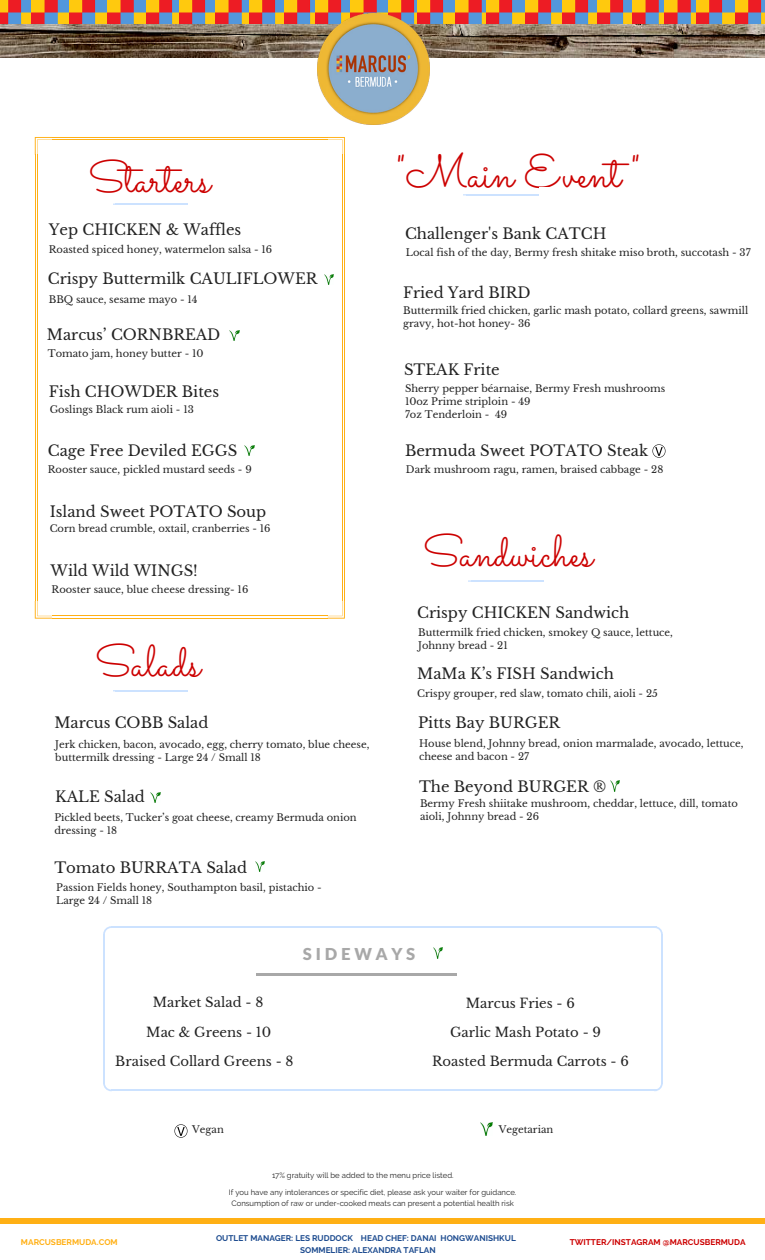
<style>
.page{position:relative;width:765px;height:1260px;background:#fff}
.page>*{position:absolute;margin:0;border:0;box-sizing:border-box;transform-origin:0 0}
.t1{font:46.38px "Sacramento";color:#c00}
.t2{font:44.62px "Sacramento";color:#c00}
.t3{font:900 16.5px "Lato Latin";letter-spacing:.23em;color:#a8a8a8}
.t4{font:14.88px "Libre Baskerville";color:#222}
.t5{font:13.25px "Libre Baskerville";color:#222}
.t6{font:9.88px/13.1px "Libre Baskerville";color:#222}
.t7{font:700 8.25px/11.2px "Raleway";color:#1f4d90;text-align:center}
.t8{font:700 8.25px "Raleway";color:#c00}
.t9{font:700 8.25px "Raleway";color:#ffb015}
.t10{font:7.75px/10.2px "Raleway";color:#222;text-align:center}
</style>
<div class="page">
<svg style="left:35px;top:601px;width:17px;height:18px"></svg>
<svg style="left:328px;top:137px;width:17px;height:18px"></svg>
<svg style="left:35px;top:137px;width:17px;height:18px"></svg>
<svg style="left:328px;top:601px;width:17px;height:18px"></svg>
<hr style="left:52px;top:137px;width:276px;height:1px;background:#ffb015">
<hr style="left:52px;top:139px;width:276px;height:1px;background:#ffb015">
<hr style="left:52px;top:618px;width:276px;height:1px;background:#ffb015">
<hr style="left:52px;top:616px;width:276px;height:1px;background:#ffb015">
<hr style="left:35px;top:155px;width:1px;height:446px;background:#ffb015">
<hr style="left:37px;top:155px;width:1px;height:446px;background:#ffb015">
<hr style="left:344px;top:155px;width:1px;height:446px;background:#ffb015">
<hr style="left:342px;top:155px;width:1px;height:446px;background:#ffb015">
<svg style="left:245px;top:445px;width:9px;height:11px"></svg>
<svg style="left:230px;top:330px;width:9px;height:10px"></svg>
<svg style="left:324px;top:275px;width:10px;height:10px"></svg>
<svg style="left:255px;top:862px;width:9px;height:10px"></svg>
<img style="left:0;top:0;width:32px;height:24px">
<div style="left:0;top:1218px;width:765px;height:5px;background:#ffb015"></div>
<svg style="left:103px;top:926px;width:8px;height:8px"></svg>
<svg style="left:656px;top:927px;width:7px;height:7px"></svg>
<hr style="left:111px;top:926px;width:546px;height:2px;background:#cce2ff">
<hr style="left:103px;top:934px;width:2px;height:150px;background:#cce2ff">
<hr style="left:111px;top:1089px;width:546px;height:2px;background:#cce2ff">
<svg style="left:103px;top:1084px;width:8px;height:7px"></svg>
<hr style="left:661px;top:934px;width:2px;height:150px;background:#cce2ff">
<svg style="left:657px;top:1084px;width:6px;height:7px"></svg>
<hr style="left:256px;top:973px;width:201px;height:3px;background:#a8a8a8">
<svg style="left:433px;top:948px;width:9px;height:10px"></svg>
<img style="left:32px;top:0;width:147px;height:24px">
<img style="left:179px;top:0;width:37px;height:24px">
<img style="left:216px;top:0;width:33px;height:24px">
<img style="left:249px;top:0;width:35px;height:24px">
<img style="left:284px;top:0;width:31px;height:24px">
<img style="left:315px;top:0;width:36px;height:24px">
<img style="left:351px;top:0;width:66px;height:13px">
<img style="left:417px;top:0;width:70px;height:24px">
<img style="left:487px;top:0;width:110px;height:24px">
<img style="left:597px;top:0;width:36px;height:24px">
<img style="left:633px;top:0;width:32px;height:24px">
<img style="left:665px;top:0;width:32px;height:24px">
<img style="left:697px;top:0;width:68px;height:24px">
<img style="left:0;top:24px;width:765px;height:33px">
<img style="left:318px;top:13px;width:111px;height:112px">
<hr style="left:116px;top:690px;width:74px;height:1px;background:#cce2ff">
<div style="left:188px;top:683px;width:16px;height:16px;background:#fff"></div>
<hr style="left:471px;top:580px;width:74px;height:2px;background:#cce2ff">
<div style="left:544px;top:574px;width:16px;height:16px;background:#fff"></div>
<hr style="left:466px;top:194px;width:75px;height:1px;background:#cce2ff">
<div style="left:539px;top:188px;width:16px;height:15px;background:#fff"></div>
<hr style="left:116px;top:204px;width:74px;height:1px;background:#cce2ff">
<div style="left:188px;top:197px;width:16px;height:16px;background:#fff"></div>
<svg style="left:480px;top:1122px;width:12px;height:13px"></svg>
<img style="left:174px;top:1124px;width:14px;height:13px">
<svg style="left:151px;top:792px;width:9px;height:10px"></svg>
<svg style="left:610px;top:781px;width:10px;height:10px"></svg>
<img style="left:652px;top:444px;width:14px;height:14px">
<h2 class="t2" style="left:88px;top:151px;width:124px">Starters</h2>
<h3 class="t4" style="left:49px;top:221px;width:194px">Yep CHICKEN &amp; Waffles</h3>
<p class="t6" style="left:49px;top:243px;width:225px">Roasted spiced honey, watermelon salsa - 16</p>
<h3 class="t4" style="left:48px;top:270px;width:271px">Crispy Buttermilk CAULIFLOWER</h3>
<p class="t6" style="left:49px;top:293px;width:151px">BBQ sauce, sesame mayo - 14</p>
<h3 class="t4" style="left:47px;top:326px;width:175px">Marcus’ CORNBREAD</h3>
<p class="t6" style="left:48px;top:347px;width:157px">Tomato jam, honey butter - 10</p>
<h3 class="t4" style="left:49px;top:382px;width:172px">Fish CHOWDER Bites</h3>
<p class="t6" style="left:50px;top:403px;width:146px">Goslings Black rum aioli - 13</p>
<h3 class="t4" style="left:48px;top:441px;width:191px">Cage Free Deviled EGGS</h3>
<p class="t6" style="left:48px;top:463px;width:205px">Rooster sauce, pickled mustard seeds - 9</p>
<h3 class="t4" style="left:50px;top:502px;width:218px">Island Sweet POTATO Soup</h3>
<p class="t6" style="left:50px;top:522px;width:222px">Corn bread crumble, oxtail, cranberries - 16</p>
<h3 class="t4" style="left:51px;top:561px;width:149px">Wild Wild WINGS!</h3>
<p class="t6" style="left:52px;top:582px;width:198px">Rooster sauce, blue cheese dressing- 16</p>
<h2 class="t2" style="left:95px;top:634px;width:107px">Salads</h2>
<h3 class="t4" style="left:54px;top:713px;width:156px">Marcus COBB Salad</h3>
<p class="t6" style="left:55px;top:738px;width:316px">Jerk chicken, bacon, avocado, egg, cherry tomato, blue cheese, buttermilk dressing - Large 24 / Small 18</p>
<h3 class="t4" style="left:55px;top:787px;width:91px">KALE Salad</h3>
<p class="t6" style="left:54px;top:811px;width:304px">Pickled beets, Tucker’s goat cheese, creamy Bermuda onion dressing - 18</p>
<h3 class="t4" style="left:54px;top:858px;width:194px">Tomato BURRATA Salad</h3>
<p class="t6" style="left:56px;top:881px;width:267px">Passion Fields honey, Southampton basil, pistachio -<br>Large 24 / Small 18</p>
<h1 class="t1" style="left:397px;top:143px;width:245px">"Main Event "</h1>
<h3 class="t4" style="left:405px;top:225px;width:203px">Challenger's Bank CATCH</h3>
<p class="t6" style="left:406px;top:246px;width:346px">Local fish of the day, Bermy fresh shitake miso broth, succotash - 37</p>
<h3 class="t4" style="left:403px;top:284px;width:129px">Fried Yard BIRD</h3>
<p class="t6" style="left:403px;top:304px;width:347px">Buttermilk fried chicken, garlic mash potato, collard greens, sawmill gravy, hot-hot honey- 36</p>
<h3 class="t4" style="left:404px;top:361px;width:97px">STEAK Frite</h3>
<p class="t6" style="left:405px;top:382px;width:262px">Sherry pepper béarnaise, Bermy Fresh mushrooms<br>10oz Prime striploin - 49<br>7oz Tenderloin - 49</p>
<h3 class="t4" style="left:405px;top:441px;width:245px">Bermuda Sweet POTATO Steak</h3>
<p class="t6" style="left:406px;top:463px;width:259px">Dark mushroom ragu, ramen, braised cabbage - 28</p>
<h2 class="t2" style="left:423px;top:525px;width:172px">Sandwiches</h2>
<h3 class="t4" style="left:417px;top:603px;width:214px">Crispy CHICKEN Sandwich</h3>
<p class="t6" style="left:418px;top:626px;width:256px">Buttermilk fried chicken, smokey Q sauce, lettuce,<br>Johnny bread - 21</p>
<h3 class="t4" style="left:417px;top:664px;width:198px">MaMa K’s FISH Sandwich</h3>
<p class="t6" style="left:417px;top:687px;width:242px">Crispy grouper, red slaw, tomato chili, aioli - 25</p>
<h3 class="t4" style="left:418px;top:713px;width:144px">Pitts Bay BURGER</h3>
<p class="t6" style="left:419px;top:737px;width:326px">House blend, Johnny bread, onion marmalade, avocado, lettuce, cheese and bacon - 27</p>
<h3 class="t4" style="left:419px;top:778px;width:189px">The Beyond BURGER ®</h3>
<p class="t6" style="left:420px;top:797px;width:319px">Bermy Fresh shiitake mushroom, cheddar, lettuce, dill, tomato aioli, Johnny bread - 26</p>
<h3 class="t3" style="left:303px;top:944px;width:114px">SIDEWAYS</h3>
<h3 class="t5" style="left:153px;top:994px;width:112px">Market Salad - 8</h3>
<h3 class="t5" style="left:466px;top:995px;width:111px">Marcus Fries - 6</h3>
<h3 class="t5" style="left:146px;top:1024px;width:126px">Mac &amp; Greens - 10</h3>
<h3 class="t5" style="left:450px;top:1024px;width:153px">Garlic Mash Potato - 9</h3>
<h3 class="t5" style="left:115px;top:1053px;width:180px">Braised Collard Greens - 8</h3>
<h3 class="t5" style="left:432px;top:1053px;width:198px">Roasted Bermuda Carrots - 6</h3>
<p class="t6" style="left:192px;top:1122px;width:33px">Vegan</p>
<p class="t6" style="left:499px;top:1122px;width:56px">Vegetarian</p>
<p class="t10" style="left:272px;top:1171px;width:183px">17% gratuity will be added to the menu price listed.</p>
<p class="t10" style="left:229px;top:1187px;width:289px">If you have any intolerances or specific diet, please ask your waiter for guidance.<br>Consumption of raw or under-cooked meats can present a potential health risk</p>
<p class="t7" style="left:216px;top:1233px;width:301px">OUTLET MANAGER: LES RUDDOCK HEAD CHEF: DANAI HONGWANISHKUL<br>SOMMELIER: ALEXANDRA TAFLAN</p>
<p class="t9" style="left:21px;top:1237px;width:98px">MARCUSBERMUDA.COM</p>
<p class="t8" style="left:570px;top:1237px;width:177px">TWITTER/INSTAGRAM @MARCUSBERMUDA</p>
</div>
